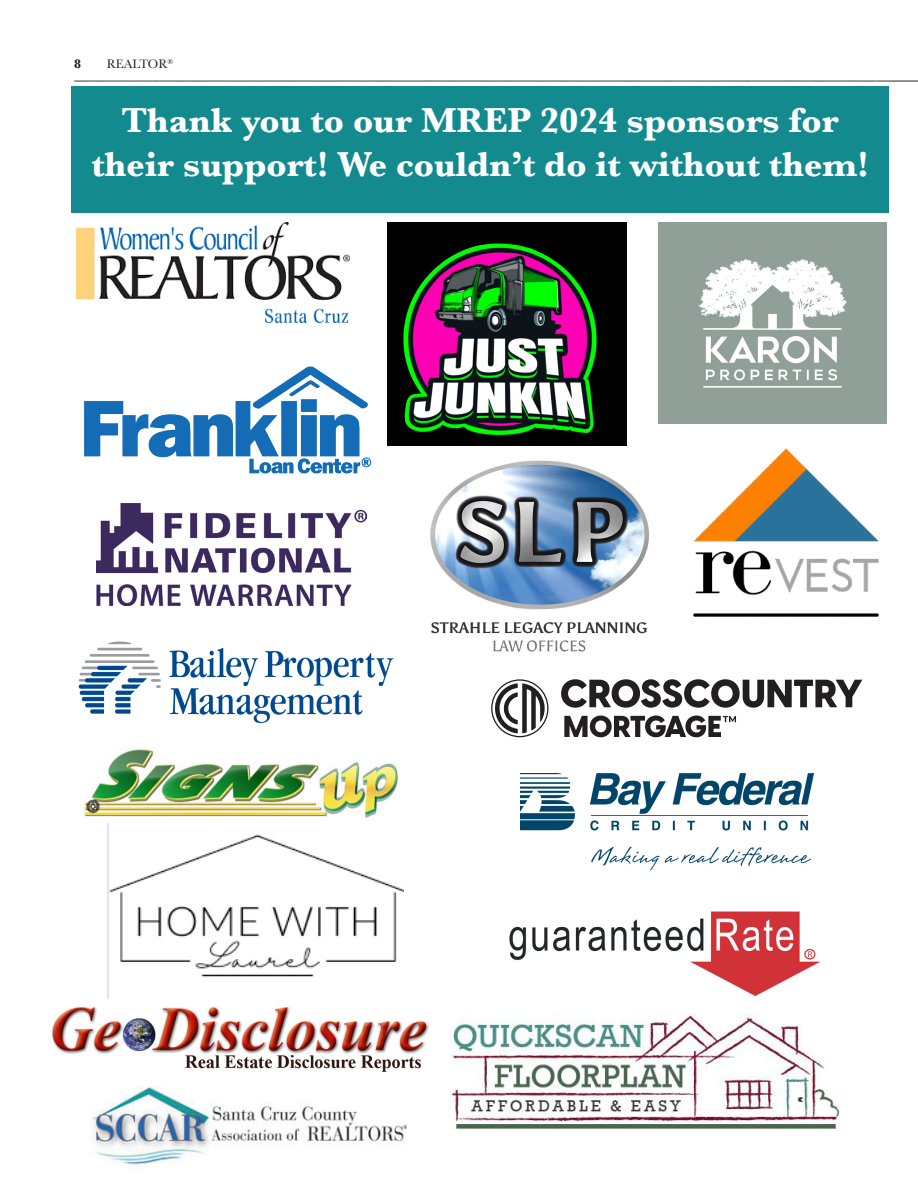
<style>
.page{position:relative;width:918px;height:1188px;background:#fff}
.page>*{position:absolute;margin:0;border:0;box-sizing:border-box;transform-origin:0 0}
.t1{font:700 36px/43.5px "Baskerville";color:#fff;text-align:center}
.t2{font:12.75px "Baskerville";color:#231f20}
.t3{font:700 12.75px "Baskerville";color:#231f20}
</style>
<div class="page">
<hr style="left:74px;top:81px;width:844px;height:1px;background:#231f20">
<div style="left:61px;top:77px;width:838px;height:145px;background:#fff"></div>
<div style="left:71px;top:86px;width:818px;height:126px;background:#138a8d"></div>
<img style="left:693px;top:449px;width:186px;height:168px">
<img style="left:659px;top:222px;width:227px;height:201px">
<svg style="left:561px;top:679px;width:301px;height:29px"></svg>
<svg style="left:564px;top:716px;width:172px;height:21px"></svg>
<svg style="left:491px;top:679px;width:58px;height:58px"></svg>
<img style="left:78px;top:641px;width:316px;height:83px">
<img style="left:509px;top:911px;width:312px;height:85px">
<img style="left:97px;top:504px;width:270px;height:101px">
<img style="left:520px;top:773px;width:294px;height:96px">
<img style="left:76px;top:222px;width:275px;height:101px">
<img style="left:108px;top:823px;width:295px;height:176px">
<img style="left:451px;top:1014px;width:389px;height:115px">
<img style="left:51px;top:1006px;width:378px;height:66px">
<img style="left:430px;top:460px;width:219px;height:192px">
<img style="left:388px;top:222px;width:238px;height:223px">
<img style="left:84px;top:366px;width:288px;height:108px">
<img style="left:84px;top:749px;width:314px;height:69px">
<img style="left:91px;top:1086px;width:315px;height:79px">
<p class="t3" style="left:74px;top:55px;width:8px">8</p>
<p class="t2" style="left:107px;top:56px;width:68px">REALTOR<sup>®</sup></p>
<p class="t1" style="left:91px;top:99px;width:779px">Thank you to our MREP 2024 sponsors for their support! We couldn’t do it without them!</p>
</div>
